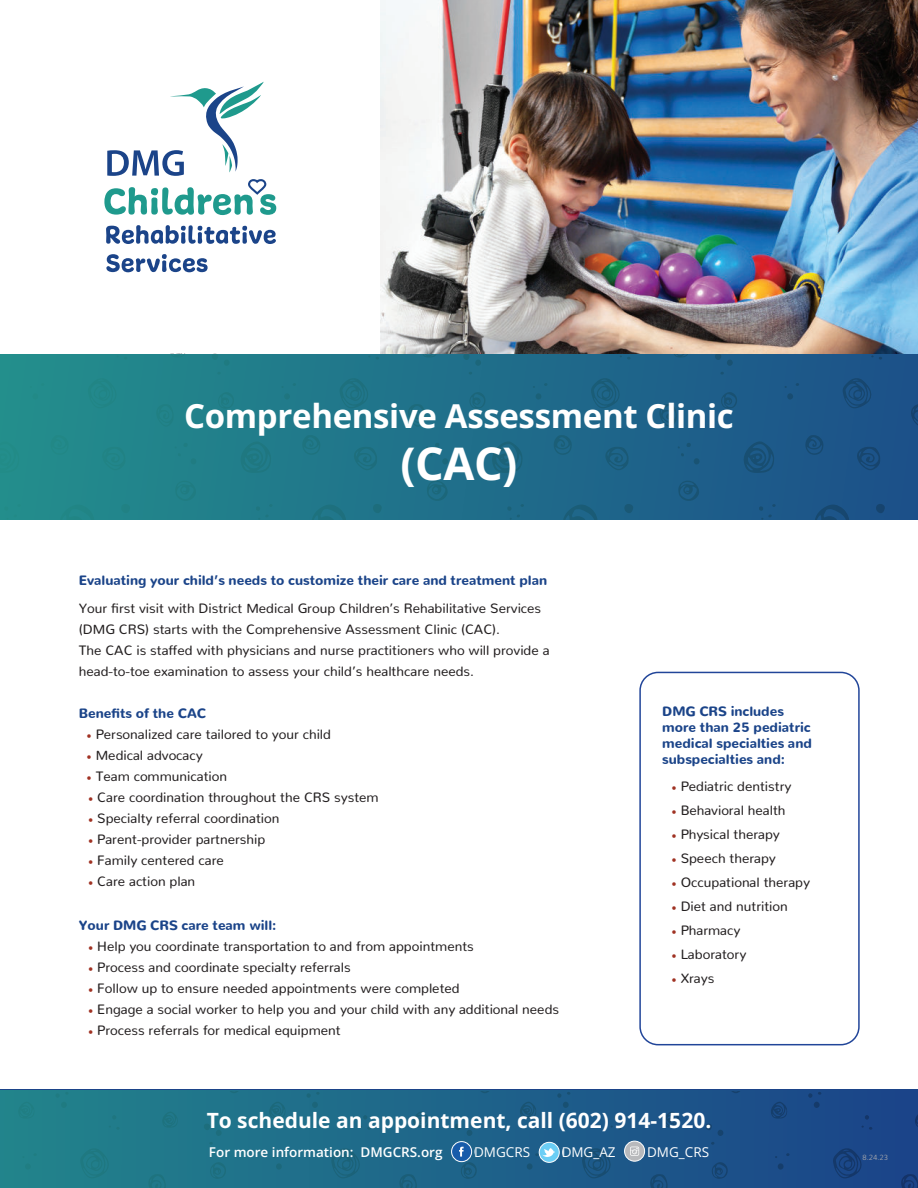
<style>
.page{position:relative;width:918px;height:1188px;background:#fff}
.page>*{position:absolute;margin:0;border:0;box-sizing:border-box;transform-origin:0 0}
.t1{font:700 45px "Open Sans";color:#fff}
.t2{font:700 33px "Open Sans";letter-spacing:-.01em;color:#fff}
.t3{font:700 21px "Open Sans";color:#fff}
.t4{font:13.5px/21px "Nunito";color:#231f20}
.t5{font:900 13.5px/16.2px "Nunito";color:#1b4489}
.t6{font:600 13.5px "Open Sans";color:#fff}
.t7{font:13.5px "Open Sans";color:#fff}
.t8{font:300 7.5px "Nunito";color:#a8a9ad}
.s1{font-family:"Minion Pro";color:#a03223}
</style>
<div class="page">
<svg style="left:59px;top:519px;width:39px;height:1px"></svg>
<svg style="left:4px;top:519px;width:17px;height:1px"></svg>
<svg style="left:311px;top:519px;width:39px;height:1px"></svg>
<svg style="left:256px;top:519px;width:17px;height:1px"></svg>
<svg style="left:562px;top:519px;width:39px;height:1px"></svg>
<svg style="left:507px;top:519px;width:17px;height:1px"></svg>
<svg style="left:814px;top:519px;width:39px;height:1px"></svg>
<svg style="left:759px;top:519px;width:17px;height:1px"></svg>
<div style="left:0;top:354px;width:918px;height:165px;background:linear-gradient(to right,#238e8c,#1c4f88)"></div>
<div style="left:0;top:1090px;width:918px;height:98px;background:linear-gradient(to right,#22848b,#1a4287)"></div>
<svg style="left:106px;top:225px;width:170px;height:19px"></svg>
<svg style="left:106px;top:254px;width:102px;height:18px"></svg>
<svg style="left:104px;top:81px;width:172px;height:134px"></svg>
<img style="left:381px;top:0;width:537px;height:354px">
<svg style="left:452px;top:1142px;width:20px;height:20px"></svg>
<div style="left:451px;top:1141px;width:21px;height:21px;border:1px solid #fff;border-radius:50%"></div>
<svg style="left:455px;top:1124px;width:23px;height:55px"></svg>
<div style="left:625px;top:1141px;width:20px;height:20px;background:#b8b9bc;border-radius:50%"></div>
<div style="left:624px;top:1141px;width:21px;height:20px;border:1px solid #fff;border-radius:50%"></div>
<svg style="left:630px;top:1147px;width:9px;height:9px"></svg>
<svg style="left:539px;top:1142px;width:20px;height:20px"></svg>
<div style="left:539px;top:1142px;width:21px;height:21px;border:1px solid #fff;border-radius:50%"></div>
<svg style="left:535px;top:1148px;width:20px;height:11px"></svg>
<div style="left:639px;top:672px;width:221px;height:373px;border:2px solid #214599;border-radius:18px"></div>
<h2 class="t2" style="left:184px;top:403px;width:551px">Comprehensive Assessment Clinic</h2>
<h1 class="t1" style="left:400px;top:446px;width:119px">(CAC)</h1>
<p class="t5" style="left:79px;top:573px;width:470px">Evaluating your child’s needs to customize their care and treatment plan</p>
<p class="t4" style="left:79px;top:596px;width:472px">Your first visit with District Medical Group Children’s Rehabilitative Services (DMG CRS) starts with the Comprehensive Assessment Clinic (CAC).<br>The CAC is staffed with physicians and nurse practitioners who will provide a head-to-toe examination to assess your child’s healthcare needs.</p>
<p class="t5" style="left:79px;top:703px;width:129px">Benefits of the CAC</p>
<p class="t4" style="left:87px;top:725px;width:246px"><span class="s1">•</span> Personalized care tailored to your child</p>
<p class="t4" style="left:87px;top:743px;width:118px"><span class="s1">•</span> Medical advocacy</p>
<p class="t4" style="left:87px;top:767px;width:142px"><span class="s1">•</span> Team communication</p>
<p class="t4" style="left:88px;top:785px;width:292px"><span class="s1">•</span> Care coordination throughout the CRS system</p>
<p class="t4" style="left:88px;top:809px;width:193px"><span class="s1">•</span> Specialty referral coordination</p>
<p class="t4" style="left:88px;top:830px;width:179px"><span class="s1">•</span> Parent-provider partnership</p>
<p class="t4" style="left:88px;top:851px;width:137px"><span class="s1">•</span> Family centered care</p>
<p class="t4" style="left:88px;top:869px;width:109px"><span class="s1">•</span> Care action plan</p>
<p class="t5" style="left:79px;top:918px;width:199px">Your DMG CRS care team will:</p>
<p class="t4" style="left:88px;top:937px;width:387px"><span class="s1">•</span> Help you coordinate transportation to and from appointments</p>
<p class="t4" style="left:88px;top:958px;width:264px"><span class="s1">•</span> Process and coordinate specialty referrals</p>
<p class="t4" style="left:88px;top:976px;width:373px"><span class="s1">•</span> Follow up to ensure needed appointments were completed</p>
<p class="t4" style="left:88px;top:997px;width:473px"><span class="s1">•</span> Engage a social worker to help you and your child with any additional needs</p>
<p class="t4" style="left:88px;top:1021px;width:254px"><span class="s1">•</span> Process referrals for medical equipment</p>
<p class="t5" style="left:662px;top:704px;width:151px">DMG CRS includes more than 25 pediatric medical specialties and subspecialties and:</p>
<p class="t4" style="left:672px;top:777px;width:121px"><span class="s1">•</span> Pediatric dentistry</p>
<p class="t4" style="left:672px;top:801px;width:115px"><span class="s1">•</span> Behavioral health</p>
<p class="t4" style="left:672px;top:825px;width:110px"><span class="s1">•</span> Physical therapy</p>
<p class="t4" style="left:672px;top:849px;width:106px"><span class="s1">•</span> Speech therapy</p>
<p class="t4" style="left:672px;top:873px;width:140px"><span class="s1">•</span> Occupational therapy</p>
<p class="t4" style="left:672px;top:897px;width:118px"><span class="s1">•</span> Diet and nutrition</p>
<p class="t4" style="left:672px;top:921px;width:70px"><span class="s1">•</span> Pharmacy</p>
<p class="t4" style="left:672px;top:945px;width:76px"><span class="s1">•</span> Laboratory</p>
<p class="t4" style="left:672px;top:969px;width:44px"><span class="s1">•</span> Xrays</p>
<h3 class="t3" style="left:207px;top:1112px;width:506px">To schedule an appointment, call (602) 914-1520.</h3>
<p class="t6" style="left:209px;top:1146px;width:235px">For more information: DMGCRS.org</p>
<p class="t7" style="left:474px;top:1147px;width:57px">DMGCRS</p>
<p class="t7" style="left:562px;top:1147px;width:55px">DMG_AZ</p>
<p class="t7" style="left:647px;top:1147px;width:63px">DMG_CRS</p>
<p class="t8" style="left:863px;top:1153px;width:27px">8.24.23</p>
</div>
